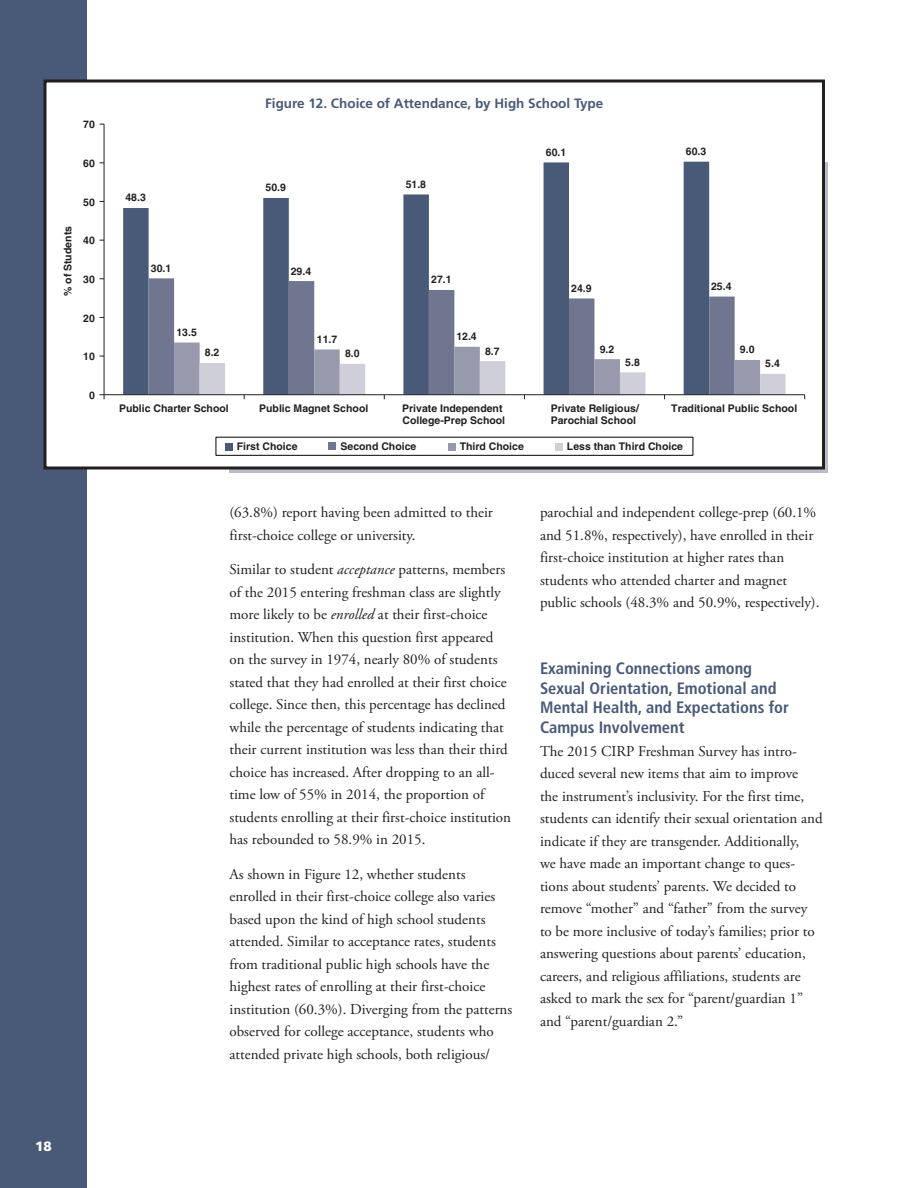
<style>
.page{position:relative;width:918px;height:1188px;background:#fff}
.page>*{position:absolute;margin:0;border:0;box-sizing:border-box;transform-origin:0 0}
.heading_1{font:700 condensed 16.5px/19.5px "Frutiger";color:#495978}
.text{font:15px/22.5px "Adobe Garamond Pro";color:#231f20}
.figure_title{font:700 13.5px "Frutiger";color:#495978}
.t1{font:900 13.5px "Frutiger";color:#fff}
.t2{font:700 10.5px/12px "Helvetica LT Std";color:#231f20}
.s1{font-style:italic}
</style>
<div class="page">
<div style="left:0;top:0;width:87px;height:1188px;background:#495978"></div>
<div style="left:45px;top:81px;width:779px;height:387px;background:#fff"></div>
<div style="left:44px;top:80px;width:781px;height:390px;border:3px solid #231f20"></div>
<svg style="left:123px;top:162px;width:586px;height:232px"></svg>
<svg style="left:149px;top:278px;width:586px;height:116px"></svg>
<hr style="left:104px;top:124px;width:1px;height:271px;background:#231f20">
<hr style="left:104px;top:394px;width:701px;height:1px;background:#231f20">
<svg style="left:100px;top:394px;width:5px;height:5px"></svg>
<svg style="left:174px;top:343px;width:612px;height:56px"></svg>
<div style="left:215px;top:437px;width:478px;height:19px;border:1px solid #040504"></div>
<div style="left:225px;top:443px;width:7px;height:7px;background:#495978"></div>
<div style="left:329px;top:443px;width:7px;height:7px;background:#707590"></div>
<div style="left:448px;top:443px;width:7px;height:7px;background:#9799ac"></div>
<div style="left:555px;top:443px;width:8px;height:7px;background:#cfcfd9"></div>
<p class="t2" style="left:83px;top:119px;width:13px">70</p>
<p class="t2" style="left:83px;top:157px;width:13px">60</p>
<p class="t2" style="left:62px;top:296px;width:72px;rotate:-90deg">% of Students</p>
<p class="t2" style="left:83px;top:196px;width:13px">50</p>
<p class="t2" style="left:83px;top:235px;width:13px">40</p>
<p class="t2" style="left:83px;top:273px;width:13px">30</p>
<p class="t2" style="left:83px;top:312px;width:13px">20</p>
<p class="t2" style="left:83px;top:350px;width:13px">10</p>
<p class="t2" style="left:89px;top:389px;width:7px">0</p>
<p class="figure_title" style="left:265px;top:95px;width:340px">Figure 12. Choice of Attendance, by High School Type</p>
<p class="t2" style="left:125px;top:192px;width:22px">48.3</p>
<p class="t2" style="left:266px;top:182px;width:22px">50.9</p>
<p class="t2" style="left:406px;top:178px;width:22px">51.8</p>
<p class="t2" style="left:151px;top:262px;width:22px">30.1</p>
<p class="t2" style="left:291px;top:265px;width:22px">29.4</p>
<p class="t2" style="left:431px;top:274px;width:22px">27.1</p>
<p class="t2" style="left:176px;top:326px;width:22px">13.5</p>
<p class="t2" style="left:317px;top:333px;width:22px">11.7</p>
<p class="t2" style="left:456px;top:330px;width:22px">12.4</p>
<p class="t2" style="left:205px;top:347px;width:16px">8.2</p>
<p class="t2" style="left:345px;top:347px;width:16px">8.0</p>
<p class="t2" style="left:485px;top:345px;width:16px">8.7</p>
<p class="t2" style="left:546px;top:146px;width:22px">60.1</p>
<p class="t2" style="left:686px;top:145px;width:22px">60.3</p>
<p class="t2" style="left:571px;top:282px;width:22px">24.9</p>
<p class="t2" style="left:711px;top:280px;width:22px">25.4</p>
<p class="t2" style="left:600px;top:343px;width:16px">9.2</p>
<p class="t2" style="left:740px;top:344px;width:16px">9.0</p>
<p class="t2" style="left:625px;top:356px;width:16px">5.8</p>
<p class="t2" style="left:765px;top:357px;width:16px">5.4</p>
<p class="t2" style="left:119px;top:402px;width:111px">Public Charter School</p>
<p class="t2" style="left:259px;top:402px;width:111px">Public Magnet School</p>
<p class="t2" style="left:402px;top:402px;width:104px">Private Independent<br>College-Prep School</p>
<p class="t2" style="left:551px;top:402px;width:90px">Private Religious/<br>Parochial School</p>
<p class="t2" style="left:671px;top:402px;width:128px">Traditional Public School</p>
<p class="t2" style="left:237px;top:440px;width:62px">First Choice</p>
<p class="t2" style="left:340px;top:440px;width:77px">Second Choice</p>
<p class="t2" style="left:460px;top:440px;width:66px">Third Choice</p>
<p class="t2" style="left:567px;top:440px;width:118px">Less than Third Choice</p>
<p class="text" style="left:230px;top:502px;width:265px">(63.8%) report having been admitted to their first-choice college or university.</p>
<p class="text" style="left:230px;top:559px;width:283px">Similar to student <span class="s1">acceptance</span> patterns, members of the 2015 entering freshman class are slightly more likely to be <span class="s1">enrolled</span> at their first-choice institution. When this question first appeared on the survey in 1974, nearly 80% of students stated that they had enrolled at their first choice college. Since then, this percentage has declined while the percentage of students indicating that their current institution was less than their third choice has increased. After dropping to an all&shy;time low of 55% in 2014, the proportion of students enrolling at their first-choice institution has rebounded to 58.9% in 2015.</p>
<p class="text" style="left:230px;top:863px;width:284px">As shown in Figure 12, whether students enrolled in their first-choice college also varies based upon the kind of high school students attended. Similar to acceptance rates, students from traditional public high schools have the highest rates of enrolling at their first-choice institution (60.3%). Diverging from the patterns observed for college acceptance, students who attended private high schools, both religious/</p>
<p class="text" style="left:540px;top:502px;width:281px">parochial and independent college-prep (60.1% and 51.8%, respectively), have enrolled in their first-choice institution at higher rates than students who attended charter and magnet public schools (48.3% and 50.9%, respectively).</p>
<p class="heading_1" style="left:540px;top:659px;width:250px">Examining Connections among<br>Sexual Orientation, Emotional and<br>Mental Health, and Expectations for<br>Campus Involvement</p>
<p class="text" style="left:540px;top:740px;width:284px">The 2015 CIRP Freshman Survey has intro&shy;duced several new items that aim to improve<br>the instrument’s inclusivity. For the first time, students can identify their sexual orientation and indicate if they are transgender. Additionally,<br>we have made an important change to ques&shy;tions about students’ parents. We decided to remove “mother” and “father” from the survey to be more inclusive of today’s families; prior to answering questions about parents’ education, careers, and religious affiliations, students are asked to mark the sex for “parent/guardian 1” and “parent/guardian 2.”</p>
<p class="t1" style="left:35px;top:1138px;width:18px">18</p>
</div>
